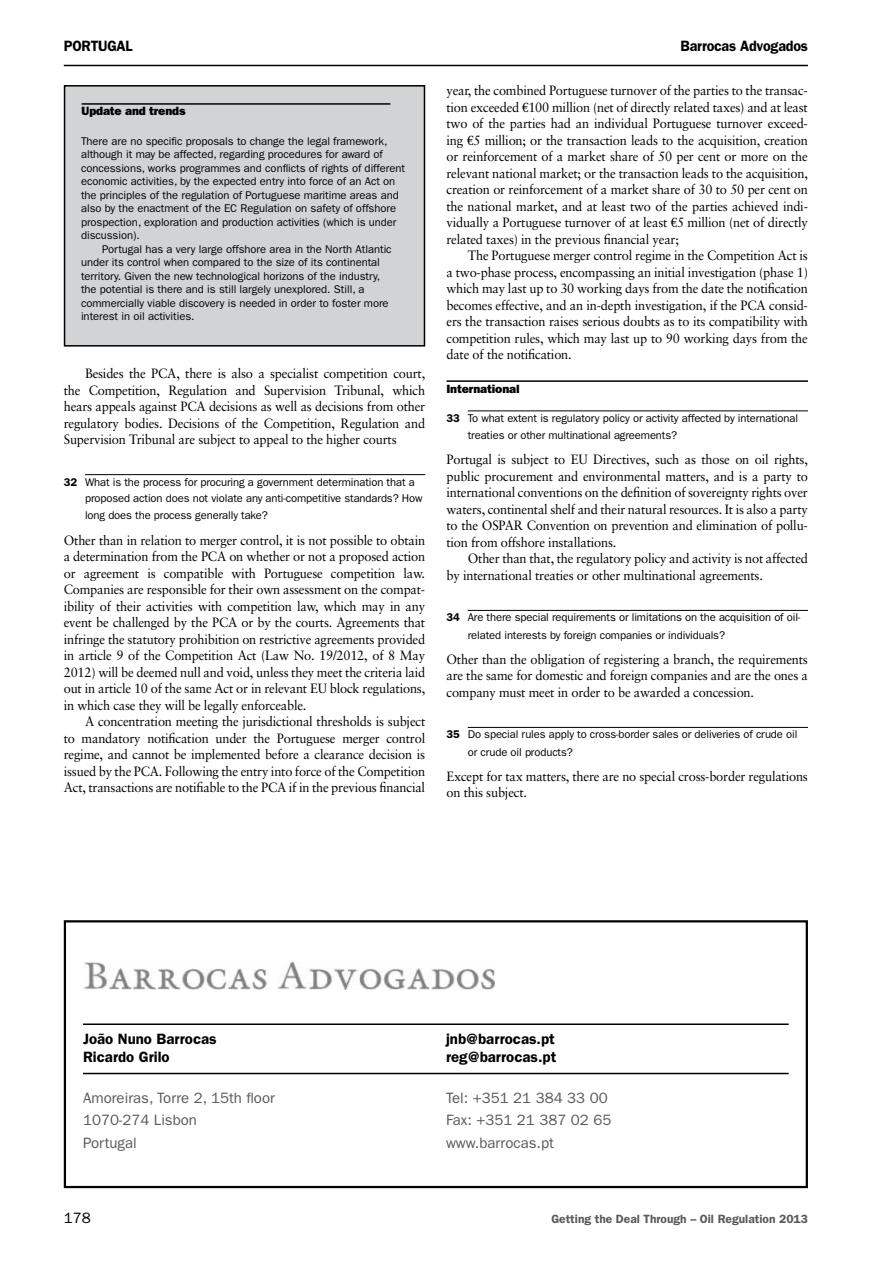
<style>
.page{position:relative;width:893px;height:1263px;background:#fff}
.page>*{position:absolute;margin:0;border:0;box-sizing:border-box;transform-origin:0 0}
.t1{font:15px "Franklin Gothic";color:#58595b}
.t2{font:600 15px "Franklin Gothic";color:#000}
.t3{font:600 15px "Franklin Gothic";color:#000;scale:.95 1}
.t4{font:15px "Franklin Gothic";color:#000}
.t5{font:13.5px/16.5px "Sabon";letter-spacing:-.015em;color:#000;text-align:justify;scale:.95 1}
.t6{font:600 12px "Franklin Gothic";color:#58595b}
.t7{font:800 12px "Franklin Gothic";letter-spacing:-.01em;color:#000}
.t8{font:11.25px/13.5px "Franklin Gothic";letter-spacing:-.005em;color:#000}
.s1{font-weight:600}
.s2{font-family:"Euro Serif"}
</style>
<div class="page">
<hr style="left:64px;top:65px;width:744px;height:1px;background:#000">
<hr style="left:85px;top:474px;width:340px;height:1px;background:#000">
<hr style="left:446px;top:380px;width:362px;height:2px;background:#000">
<hr style="left:468px;top:410px;width:340px;height:1px;background:#000">
<hr style="left:468px;top:610px;width:340px;height:1px;background:#000">
<hr style="left:468px;top:727px;width:340px;height:1px;background:#000">
<hr style="left:83px;top:1023px;width:706px;height:2px;background:#000">
<hr style="left:83px;top:1073px;width:706px;height:1px;background:#000">
<div style="left:64px;top:920px;width:744px;height:268px;border:2px solid #000"></div>
<div style="left:65px;top:86px;width:359px;height:260px;background:#d1d3d4"></div>
<div style="left:64px;top:85px;width:361px;height:262px;border:2px solid #000"></div>
<hr style="left:82px;top:103px;width:308px;height:2px;background:#000">
<img style="left:84px;top:961px;width:411px;height:28px">
<p class="t3" style="left:64px;top:37px;width:74px">Portugal</p>
<p class="t3" style="left:680px;top:37px;width:136px">Barrocas Advogados</p>
<p class="t7" style="left:82px;top:104px;width:105px">Update and trends</p>
<p class="t8" style="left:81px;top:134px;width:326px">There are no specific proposals to change the legal framework, although it may be affected, regarding procedures for award of concessions, works programmes and conflicts of rights of different economic activities, by the expected entry into force of an Act on the principles of the regulation of Portuguese maritime areas and also by the enactment of the EC Regulation on safety of offshore prospection, exploration and production activities (which is under discussion).</p>
<p class="t8" style="left:81px;top:242px;width:312px;text-indent:21px">Portugal has a very large offshore area in the North Atlantic under its control when compared to the size of its continental territory. Given the new technological horizons of the industry, the potential is there and is still largely unexplored. Still, a commercially viable discovery is needed in order to foster more interest in oil activities.</p>
<p class="t5" style="left:64px;top:365px;width:382px;text-indent:21px">Besides the PCA, there is also a specialist competition court, the Competition, Regulation and Supervision Tribunal, which hears appeals against PCA decisions as well as decisions from other regulatory bodies. Decisions of the Competition, Regulation and Supervision Tribunal are subject to appeal to the higher courts</p>
<p class="t8" style="left:85px;top:473px;width:339px;line-height:16.8px;text-indent:-21px"><span class="s1">32</span> What is the process for procuring a government determination that a proposed action does not violate any anti-competitive standards? How long does the process generally take?</p>
<p class="t5" style="left:64px;top:531px;width:382px">Other than in relation to merger control, it is not possible to obtain a determination from the PCA on whether or not a proposed action or agreement is compatible with Portuguese competition law.<br>Companies are responsible for their own assessment on the compat&shy;ibility of their activities with competition law, which may in any event be challenged by the PCA or by the courts. Agreements that infringe the statutory prohibition on restrictive agreements provided in article 9 of the Competition Act (Law No. 19/2012, of 8 May 2012) will be deemed null and void, unless they meet the criteria laid out in article 10 of the same Act or in relevant EU block regulations, in which case they will be legally enforceable.</p>
<p class="t5" style="left:64px;top:713px;width:382px;text-indent:21px">A concentration meeting the jurisdictional thresholds is subject to mandatory notification under the Portuguese merger control regime, and cannot be implemented before a clearance decision is issued by the PCA. Following the entry into force of the Competition Act, transactions are notifiable to the PCA if in the previous financial</p>
<p class="t5" style="left:446px;top:82px;width:382px">year, the combined Portuguese turnover of the parties to the transac&shy;tion exceeded <span class="s2">€</span>100 million (net of directly related taxes) and at least two of the parties had an individual Portuguese turnover exceed&shy;ing <span class="s2">€</span>5 million; or the transaction leads to the acquisition, creation or reinforcement of a market share of 50 per cent or more on the relevant national market; or the transaction leads to the acquisition, creation or reinforcement of a market share of 30 to 50 per cent on the national market, and at least two of the parties achieved indi&shy;vidually a Portuguese turnover of at least <span class="s2">€</span>5 million (net of directly related taxes) in the previous financial year;</p>
<p class="t5" style="left:446px;top:247px;width:382px;text-indent:21px">The Portuguese merger control regime in the Competition Act is a two-phase process, encompassing an initial investigation (phase 1) which may last up to 30 working days from the date the notification becomes effective, and an in-depth investigation, if the PCA consid&shy;ers the transaction raises serious doubts as to its compatibility with competition rules, which may last up to 90 working days from the date of the notification.</p>
<p class="t7" style="left:446px;top:381px;width:75px">International</p>
<p class="t8" style="left:468px;top:409px;width:332px;line-height:17.2px;text-indent:-21px"><span class="s1">33</span> To what extent is regulatory policy or activity affected by international treaties or other multinational agreements?</p>
<p class="t5" style="left:446px;top:451px;width:382px">Portugal is subject to EU Directives, such as those on oil rights, public procurement and environmental matters, and is a party to international conventions on the definition of sovereignty rights over waters, continental shelf and their natural resources. It is also a party to the OSPAR Convention on prevention and elimination of pollu&shy;tion from offshore installations.</p>
<p class="t5" style="left:446px;top:550px;width:382px;text-indent:21px">Other than that, the regulatory policy and activity is not affected by international treaties or other multinational agreements.</p>
<p class="t8" style="left:468px;top:609px;width:334px;line-height:17.2px;text-indent:-21px"><span class="s1">34</span> Are there special requirements or limitations on the acquisition of oil&shy;related interests by foreign companies or individuals?</p>
<p class="t5" style="left:446px;top:651px;width:382px">Other than the obligation of registering a branch, the requirements are the same for domestic and foreign companies and are the ones a company must meet in order to be awarded a concession.</p>
<p class="t8" style="left:468px;top:726px;width:331px;line-height:17.2px;text-indent:-21px"><span class="s1">35</span> Do special rules apply to cross-border sales or deliveries of crude oil or crude oil products?</p>
<p class="t5" style="left:446px;top:768px;width:382px">Except for tax matters, there are no special cross-border regulations on this subject.</p>
<p class="t2" style="left:83px;top:1030px;width:135px">João Nuno Barrocas</p>
<p class="t2" style="left:446px;top:1030px;width:110px">jnb@barrocas.pt</p>
<p class="t2" style="left:83px;top:1048px;width:88px">Ricardo Grilo</p>
<p class="t2" style="left:446px;top:1048px;width:112px">reg@barrocas.pt</p>
<p class="t1" style="left:83px;top:1089px;width:193px">Amoreiras, Torre 2, 15th floor</p>
<p class="t1" style="left:446px;top:1089px;width:163px">Tel: +351 21 384 33 00</p>
<p class="t1" style="left:83px;top:1111px;width:116px">1070-274 Lisbon</p>
<p class="t1" style="left:446px;top:1111px;width:167px">Fax: +351 21 387 02 65</p>
<p class="t1" style="left:83px;top:1134px;width:55px">Portugal</p>
<p class="t1" style="left:446px;top:1134px;width:109px">www.barrocas.pt</p>
<p class="t4" style="left:64px;top:1209px;width:28px">178</p>
<p class="t6" style="left:551px;top:1212px;width:258px">Getting the Deal Through – Oil Regulation 2013</p>
</div>
